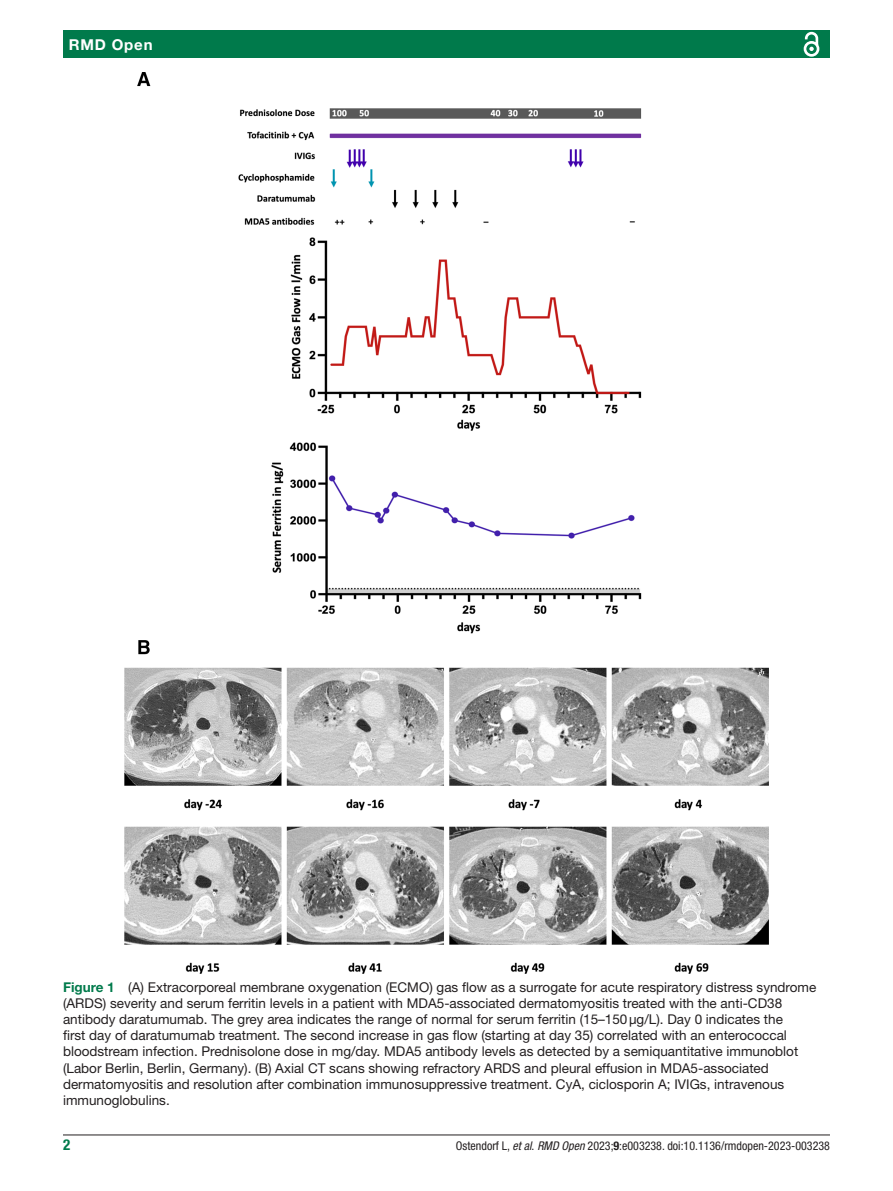
<style>
.page{position:relative;width:893px;height:1191px;background:#fff}
.page>*{position:absolute;margin:0;border:0;box-sizing:border-box;transform-origin:0 0}
.t1{font:700 15px "Helvetica Neue LT Std";letter-spacing:.055em;color:#fff}
.t2{font:700 condensed 15px "Helvetica Neue LT Std";color:#007a4b}
.t3{font:13.5px/16.2px "Helvetica Neue LT Std";color:#231f20}
.t4{font:condensed 12px "Helvetica Neue LT Std";color:#231f20}
.s1{font-weight:700;color:#007a4b}
.s2{font-style:italic}
.s3{font-weight:700}
</style>
<div class="page">
<hr style="left:63px;top:1134px;width:767px;height:1px;background:#231f20">
<div style="left:63px;top:31px;width:767px;height:27px;background:#007a4b"></div>
<svg style="left:803px;top:31px;width:17px;height:26px"></svg>
<img style="left:124px;top:73px;width:645px;height:901px">
<p class="t1" style="left:69px;top:35px;width:85px">RMD Open</p>
<p class="t3" style="left:63px;top:978px;width:755px"><span class="s1">Figure 1</span> (A) Extracorporeal membrane oxygenation (ECMO) gas flow as a surrogate for acute respiratory distress syndrome (ARDS) severity and serum ferritin levels in a patient with MDA5-associated dermatomyositis treated with the anti-CD38 antibody daratumumab. The grey area indicates the range of normal for serum ferritin (15–150µg/L). Day 0 indicates the<br>first day of daratumumab treatment. The second increase in gas flow (starting at day 35) correlated with an enterococcal bloodstream infection. Prednisolone dose in mg/day. MDA5 antibody levels as detected by a semiquantitative immunoblot (Labor Berlin, Berlin, Germany). (B) Axial CT scans showing refractory ARDS and pleural effusion in MDA5-associated dermatomyositis and resolution after combination immunosuppressive treatment. CyA, ciclosporin A; IVIGs, intravenous immunoglobulins.</p>
<p class="t2" style="left:63px;top:1135px;width:9px">2</p>
<p class="t4" style="left:456px;top:1138px;width:376px">Ostendorf L, <span class="s2">et al</span>. <span class="s2">RMD Open</span> 2023;<span class="s3">9</span>:e003238. doi:10.1136/rmdopen-2023-003238</p>
</div>
